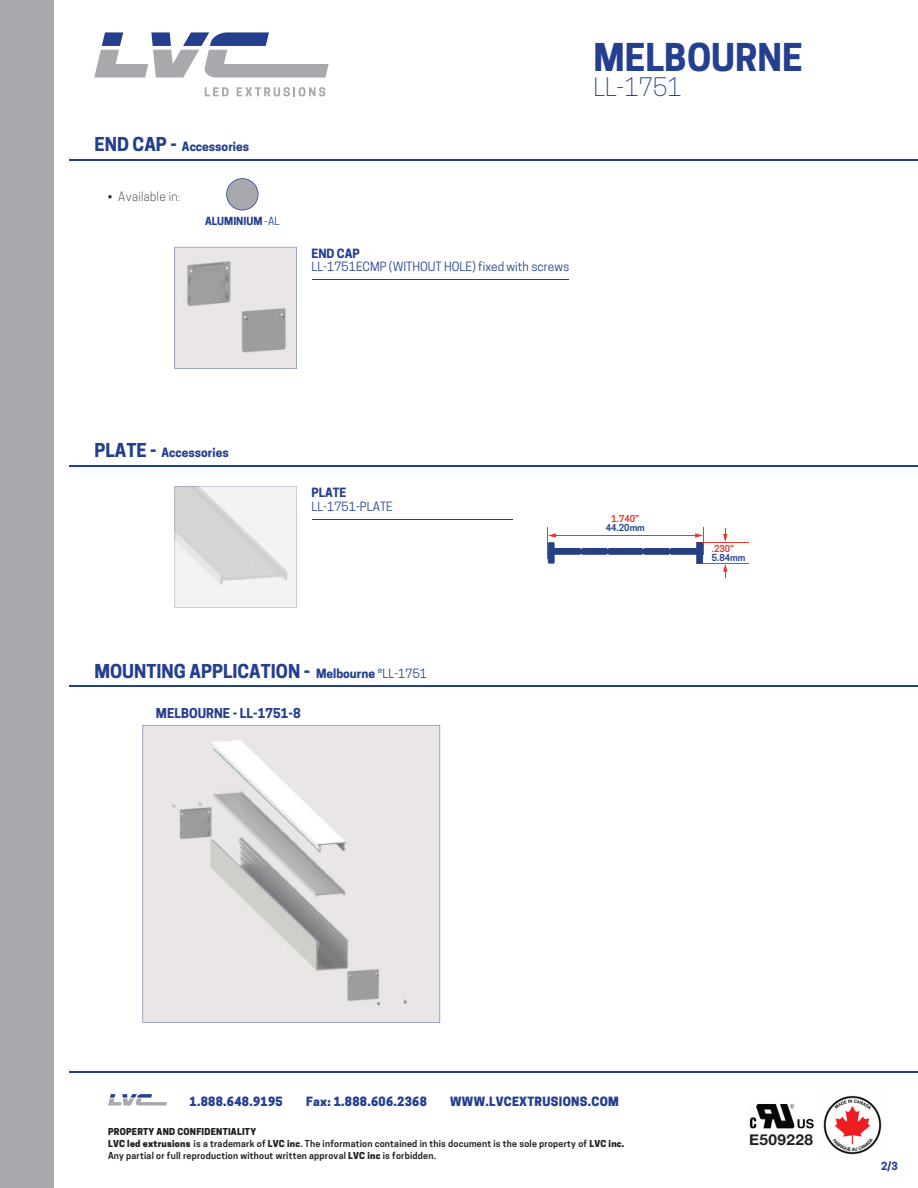
<style>
.page{position:relative;width:918px;height:1188px;background:#fff}
.page>*{position:absolute;margin:0;border:0;box-sizing:border-box;transform-origin:0 0}
.t1{font:700 36px "Cooper Hewitt";color:#243f8f}
.t2{font:300 24px "Cooper Hewitt";color:#243f8f}
.t3{font:700 18px "Cooper Hewitt";color:#243f8f}
.t4{font:700 15px "Helvetica Neue";letter-spacing:.025em;color:#231f20}
.t5{font:700 12.75px "Cooper Hewitt";color:#243f8f}
.t6{font:800 12px "Cooper Hewitt";letter-spacing:.025em;color:#243f8f}
.t7{font:12px "Cooper Hewitt";color:#243f8f}
.t8{font:700 12px "Cooper Hewitt";color:#243f8f}
.t9{font:300 12px "Cooper Hewitt";letter-spacing:.025em;color:#231f20}
.t10{font:700 10.5px "Cooper Hewitt";color:#243f8f}
.t11{font:600 9px/12px "Cooper Hewitt";letter-spacing:.025em;color:#231f20}
.t12{font:600 9px "Cooper Hewitt";color:#243f8f}
.t13{font:600 9px "Cooper Hewitt";color:#ee342c}
.s1{font-size:18px}
.s2{font-weight:400}
.s3{font-size:12px}
.s4{font-weight:400;font-size:12px}
.s5{font-weight:800}
</style>
<div class="page">
<div style="left:0;top:0;width:54px;height:1188px;background:#a8a9ad"></div>
<img style="left:823px;top:1095px;width:59px;height:60px">
<hr style="left:312px;top:279px;width:256px;height:1px;background:#243f8f">
<hr style="left:70px;top:465px;width:848px;height:1px;background:#243f8f">
<svg style="left:143px;top:725px;width:297px;height:297px;background:#e0dddc"></svg>
<hr style="left:312px;top:520px;width:201px;height:1px;background:#243f8f">
<hr style="left:70px;top:1071px;width:848px;height:1px;background:#243f8f">
<hr style="left:70px;top:159px;width:848px;height:1px;background:#243f8f">
<svg style="left:226px;top:178px;width:32px;height:32px"></svg>
<hr style="left:70px;top:686px;width:848px;height:1px;background:#243f8f">
<svg style="left:175px;top:247px;width:122px;height:122px;background:#d5d3d2"></svg>
<img style="left:175px;top:486px;width:121px;height:122px">
<hr style="left:696px;top:542px;width:52px;height:1px;background:#ee342c">
<hr style="left:696px;top:564px;width:52px;height:1px;background:#ee342c">
<svg style="left:723px;top:528px;width:4px;height:14px"></svg>
<svg style="left:723px;top:564px;width:4px;height:14px"></svg>
<svg style="left:547px;top:527px;width:157px;height:37px"></svg>
<svg style="left:94px;top:32px;width:235px;height:46px"></svg>
<svg style="left:205px;top:87px;width:24px;height:9px"></svg>
<svg style="left:237px;top:87px;width:88px;height:9px"></svg>
<svg style="left:108px;top:1094px;width:59px;height:12px"></svg>
<img style="left:749px;top:1103px;width:65px;height:26px">
<h3 class="t8" style="left:94px;top:140px;width:156px"><span class="s1">END CAP -</span> Accessories</h3>
<h3 class="t9" style="left:108px;top:190px;width:74px">• Available in:</h3>
<p class="t10" style="left:205px;top:215px;width:76px">ALUMINIUM <span class="s2">-AL</span></p>
<h1 class="t1" style="left:594px;top:36px;width:211px">MELBOURNE</h1>
<h2 class="t2" style="left:594px;top:73px;width:90px">LL-1751</h2>
<h3 class="t8" style="left:311px;top:246px;width:50px">END CAP</h3>
<h3 class="t7" style="left:311px;top:260px;width:259px">LL-1751ECMP (WITHOUT HOLE) fixed with screws</h3>
<h3 class="t8" style="left:94px;top:446px;width:136px"><span class="s1">PLATE -</span> Accessories</h3>
<h3 class="t8" style="left:311px;top:485px;width:36px">PLATE</h3>
<h3 class="t7" style="left:311px;top:499px;width:83px">LL-1751-PLATE</h3>
<h3 class="t3" style="left:94px;top:661px;width:334px">MOUNTING APPLICATION - <span class="s3">Melbourne *</span><span class="s4">LL-1751</span></h3>
<h3 class="t5" style="left:156px;top:705px;width:146px">MELBOURNE - LL-1751-8</h3>
<p class="t13" style="left:611px;top:513px;width:29px">1.740”</p>
<p class="t12" style="left:606px;top:522px;width:41px">44.20mm</p>
<p class="t13" style="left:712px;top:543px;width:24px">.230”</p>
<p class="t12" style="left:712px;top:552px;width:35px">5.84mm</p>
<h3 class="t6" style="left:190px;top:1094px;width:95px">1.888.648.9195</h3>
<h3 class="t6" style="left:306px;top:1094px;width:122px">Fax: 1.888.606.2368</h3>
<h3 class="t6" style="left:450px;top:1094px;width:170px">WWW.LVCEXTRUSIONS.COM</h3>
<p class="t11" style="left:108px;top:1126px;width:518px"><span class="s5">PROPERTY AND CONFIDENTIALITY<br>LVC led extrusions</span> is a trademark of <span class="s5">LVC inc</span>. The information contained in this document is the sole property of <span class="s5">LVC inc.<br></span>Any partial or full reproduction without written approval <span class="s5">LVC inc</span> is forbidden.</p>
<h3 class="t4" style="left:749px;top:1130px;width:65px">E509228</h3>
<p class="t10" style="left:881px;top:1160px;width:18px">2/3</p>
</div>
